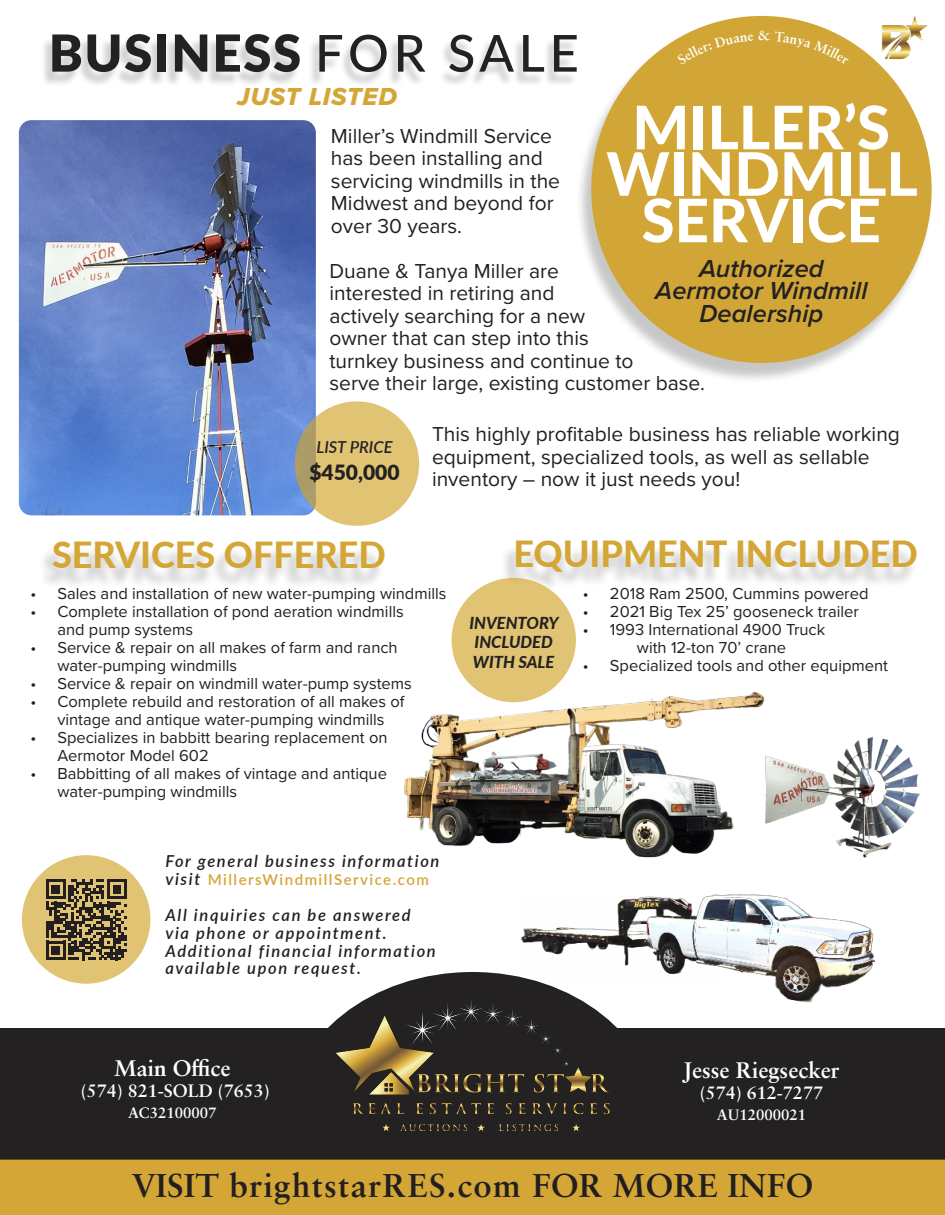
<style>
.page{position:relative;width:945px;height:1215px;background:#fff}
.page>*{position:absolute;margin:0;border:0;box-sizing:border-box;transform-origin:0 0}
.t1{font:800 60px "Lato";color:#fff}
.t2{font:900 51px "Lato";letter-spacing:.03em;color:#232122}
.t3{font:800 36px "Lato";color:#d4a636}
.t4{font:700 33px "Sabon LT Pro";letter-spacing:.04em;color:#231f20}
.t5{font:italic 600 25.5px/22.5px "Proxima Nova";color:#232122;text-align:center}
.t6{font:25.5px "Proxima Nova Extrabld It";letter-spacing:.03em;color:#d4a636}
.t7{font:700 22.5px "Sabon LT Pro";color:#fff}
.t8{font:21px/22.5px "Proxima Nova";color:#231f20}
.t9{font:900 21px "Lato";color:#232122}
.t10{font:700 18px "Sabon LT Pro";color:#fff}
.t11{font:16.5px/18px "Proxima Nova";color:#231f20}
.t12{font:italic 600 16.5px/17.9px "Lato";letter-spacing:.1em;color:#231f20}
.t13{font:italic 800 16.5px "Lato";color:#232122}
.t14{font:italic 600 16.5px "Lato";color:#232122}
.t15{font:600 15px "Lato";letter-spacing:.1em;color:#d2a636}
.t16{font:700 15px "Sabon LT Pro";color:#fff}
.s1{font-weight:500}
.s2{font-style:italic;font-size:16.5px;color:#231f20}
</style>
<div class="page">
<img style="left:19px;top:120px;width:297px;height:395px">
<div style="left:0;top:1028px;width:945px;height:162px;background:#232122"></div>
<div style="left:576px;top:21px;width:357px;height:363px;background:#231f20;opacity:.25"></div>
<div style="left:591px;top:16px;width:341px;height:347px;background:#d2a636;border-radius:50%"></div>
<img style="left:833px;top:16px;width:100px;height:50px">
<img style="left:328px;top:972px;width:282px;height:160px">
<div style="left:0;top:1156px;width:945px;height:59px;background:#231f20;opacity:.75"></div>
<div style="left:0;top:1160px;width:945px;height:55px;background:#d4a636"></div>
<div style="left:38px;top:546px;width:347px;height:43px;background:#231f20;opacity:.25"></div>
<div style="left:501px;top:545px;width:416px;height:47px;background:#231f20;opacity:.25"></div>
<div style="left:452px;top:578px;width:124px;height:124px;background:#e1c473;border-radius:50%"></div>
<svg style="left:295px;top:401px;width:124px;height:125px;background:#dbbf72"></svg>
<div style="left:22px;top:855px;width:128px;height:129px;background:#e1c473;border-radius:50%"></div>
<svg style="left:46px;top:880px;width:81px;height:80px"></svg>
<div style="left:40px;top:37px;width:537px;height:51px;background:#231f20;opacity:.2"></div>
<img style="left:404px;top:608px;width:361px;height:238px">
<img style="left:520px;top:810px;width:355px;height:285px">
<img style="left:762px;top:723px;width:158px;height:138px">
<svg style="left:610px;top:36px;width:307px;height:305px"></svg>
<svg style="left:677px;top:31px;width:172px;height:34px"></svg>
<p class="t2" style="left:49px;top:15px;width:532px">BUSINESS <span class="s1">FOR SALE</span></p>
<p class="t6" style="left:237px;top:77px;width:161px">JUST LISTED</p>
<p class="t1" style="left:632px;top:83px;width:259px">MILLER’S</p>
<p class="t1" style="left:606px;top:129px;width:313px">WINDMILL</p>
<p class="t1" style="left:642px;top:176px;width:241px">SERVICE</p>
<p class="t5" style="left:699px;top:256px;width:126px">Authorized</p>
<p class="t5" style="left:655px;top:279px;width:214px">Aermotor Windmill<br>Dealership</p>
<p class="t8" style="left:331px;top:123px;width:223px">Miller’s Windmill Service</p>
<p class="t8" style="left:331px;top:146px;width:231px">has been installing and servicing windmills in the<br>Midwest and beyond for over 30 years.</p>
<p class="t8" style="left:329px;top:258px;width:231px">Duane &amp; Tanya Miller are interested in retiring and</p>
<p class="t8" style="left:329px;top:303px;width:261px">actively searching for a new owner that can step into this</p>
<p class="t8" style="left:329px;top:348px;width:306px">turnkey business and continue to</p>
<p class="t8" style="left:329px;top:371px;width:377px">serve their large, existing customer base.</p>
<p class="t14" style="left:316px;top:435px;width:78px">LIST PRICE</p>
<p class="t9" style="left:309px;top:457px;width:92px">$450,000</p>
<p class="t8" style="left:432px;top:422px;width:469px">This highly profitable business has reliable working equipment, specialized tools, as well as sellable inventory – now it just needs you!</p>
<p class="t3" style="left:52px;top:528px;width:335px">SERVICES OFFERED</p>
<p class="t3" style="left:513px;top:527px;width:406px">EQUIPMENT INCLUDED</p>
<p class="t11" style="left:30px;top:584px;width:418px">• Sales and installation of new water-pumping windmills</p>
<p class="t11" style="left:57px;top:602px;width:348px;text-indent:-27px">• Complete installation of pond aeration windmills and pump systems</p>
<p class="t11" style="left:57px;top:638px;width:342px;text-indent:-27px">• Service &amp; repair on all makes of farm and ranch water-pumping windmills</p>
<p class="t11" style="left:30px;top:674px;width:383px">• Service &amp; repair on windmill water-pump systems</p>
<p class="t11" style="left:30px;top:692px;width:376px;text-align:center">• Complete rebuild and restoration of all makes of vintage and antique water-pumping windmills</p>
<p class="t11" style="left:57px;top:728px;width:332px;text-indent:-27px">• Specializes in babbitt bearing replacement on<br>Aermotor Model 602</p>
<p class="t11" style="left:57px;top:764px;width:331px;text-indent:-27px">• Babbitting of all makes of vintage and antique water-pumping windmills</p>
<p class="t12" style="left:165px;top:852px;width:276px">For general business information</p>
<p class="t15" style="left:165px;top:869px;width:265px"><span class="s2">visit</span> MillersWindmillService.com</p>
<p class="t12" style="left:165px;top:905px;width:247px">All inquiries can be answered</p>
<p class="t12" style="left:165px;top:923px;width:223px">via phone or appointment.</p>
<p class="t12" style="left:165px;top:941px;width:272px">Additional financial information available upon request.</p>
<p class="t13" style="left:469px;top:610px;width:91px">INVENTORY</p>
<p class="t13" style="left:475px;top:630px;width:80px">INCLUDED</p>
<p class="t13" style="left:473px;top:650px;width:83px">WITH SALE</p>
<p class="t11" style="left:583px;top:584px;width:287px">• 2018 Ram 2500, Cummins powered</p>
<p class="t11" style="left:583px;top:602px;width:277px">• 2021 Big Tex 25’ gooseneck trailer</p>
<p class="t11" style="left:637px;top:620px;width:190px;text-indent:-54px">• 1993 International 4900 Truck with 12-ton 70’ crane</p>
<p class="t11" style="left:583px;top:656px;width:307px">• Specialized tools and other equipment</p>
<p class="t7" style="left:114px;top:1054px;width:118px">Main Office</p>
<p class="t10" style="left:81px;top:1080px;width:191px">(574) 821-SOLD (7653)</p>
<p class="t16" style="left:128px;top:1104px;width:90px">AC32100007</p>
<p class="t7" style="left:683px;top:1056px;width:158px">Jesse Riegsecker</p>
<p class="t10" style="left:700px;top:1081px;width:125px">(574) 612-7277</p>
<p class="t16" style="left:717px;top:1105px;width:91px">AU12000021</p>
<p class="t4" style="left:132px;top:1164px;width:683px">VISIT brightstarRES.com FOR MORE INFO</p>
</div>
